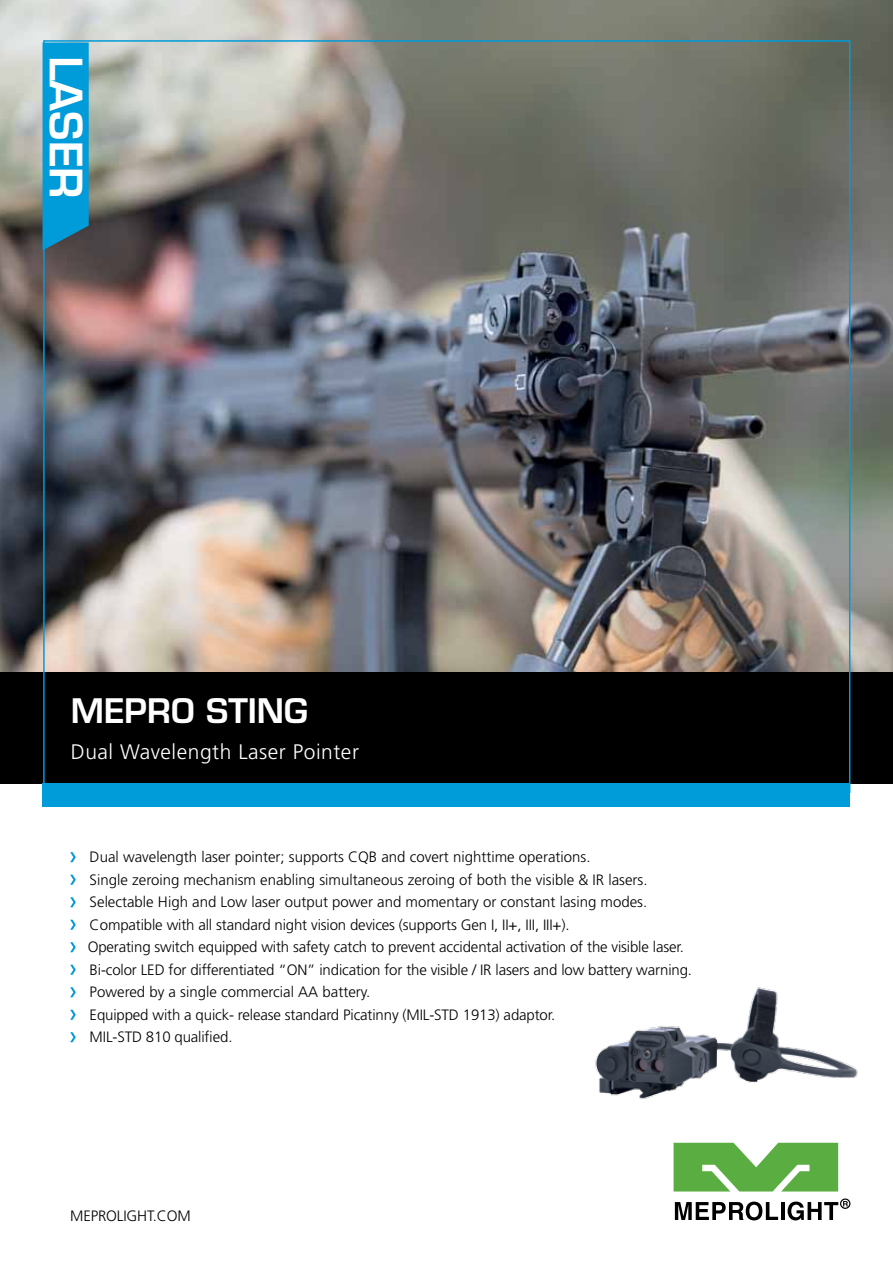
<style>
.page{position:relative;width:893px;height:1263px;background:#fff}
.page>*{position:absolute;margin:0;border:0;box-sizing:border-box;transform-origin:0 0}
.t1{font:600 43.5px "Eurostile LT Std";color:#fff}
.t2{font:600 33px "Eurostile LT Std";color:#fff}
.t3{font:300 21px "Frutiger";letter-spacing:.025em;color:#fff}
.t4{font:300 15px/22.5px "Frutiger";letter-spacing:-.01em;color:#000}
</style>
<div class="page">
<svg style="left:70px;top:852px;width:6px;height:10px"></svg>
<svg style="left:70px;top:875px;width:6px;height:10px"></svg>
<svg style="left:70px;top:897px;width:6px;height:10px"></svg>
<svg style="left:70px;top:920px;width:6px;height:10px"></svg>
<svg style="left:70px;top:942px;width:6px;height:10px"></svg>
<svg style="left:70px;top:965px;width:6px;height:10px"></svg>
<svg style="left:70px;top:987px;width:6px;height:10px"></svg>
<svg style="left:70px;top:1010px;width:6px;height:10px"></svg>
<svg style="left:70px;top:1032px;width:6px;height:10px"></svg>
<img style="left:595px;top:987px;width:263px;height:112px">
<img style="left:0;top:0;width:893px;height:672px">
<div style="left:0;top:672px;width:893px;height:112px;background:#000"></div>
<div style="left:43px;top:783px;width:807px;height:24px;background:#009bd9"></div>
<svg style="left:675px;top:1201px;width:103px;height:19px"></svg>
<hr style="left:781px;top:1202px;width:3px;height:18px;background:#000">
<svg style="left:788px;top:1201px;width:60px;height:19px"></svg>
<div style="left:840px;top:1198px;width:10px;height:11px;border:1px solid #000;border-radius:50%"></div>
<svg style="left:673px;top:1143px;width:165px;height:48px"></svg>
<img style="left:42px;top:39px;width:809px;height:755px">
<h1 class="t1" style="left:93px;top:56px;width:145px;rotate:90deg">LASER</h1>
<h2 class="t2" style="left:71px;top:690px;width:239px">MEPRO Sting</h2>
<h3 class="t3" style="left:71px;top:740px;width:290px">Dual Wavelength Laser Pointer</h3>
<p class="t4" style="left:88px;top:846px;width:606px">Dual wavelength laser pointer; supports CQB and covert nighttime operations.<br>Single zeroing mechanism enabling simultaneous zeroing of both the visible &amp; IR lasers.<br>Selectable High and Low laser output power and momentary or constant lasing modes.<br>Compatible with all standard night vision devices (supports Gen I I,I +, III, III . (+<br>Operating switch equipped with safety catch to prevent accidental activation of the visible laser.<br>Bi-color LED for differentiated “ON” indication for the visible IR/ lasers and low battery warning.<br>Powered by a single commercial AA battery.<br>Equipped with a quick- release standard Picatinny (MIL-STD 1913) adaptor.<br>MIL-STD 810 qualified.</p>
<p class="t4" style="left:70px;top:1205px;width:122px">MEPROLIGHT.COM</p>
</div>
